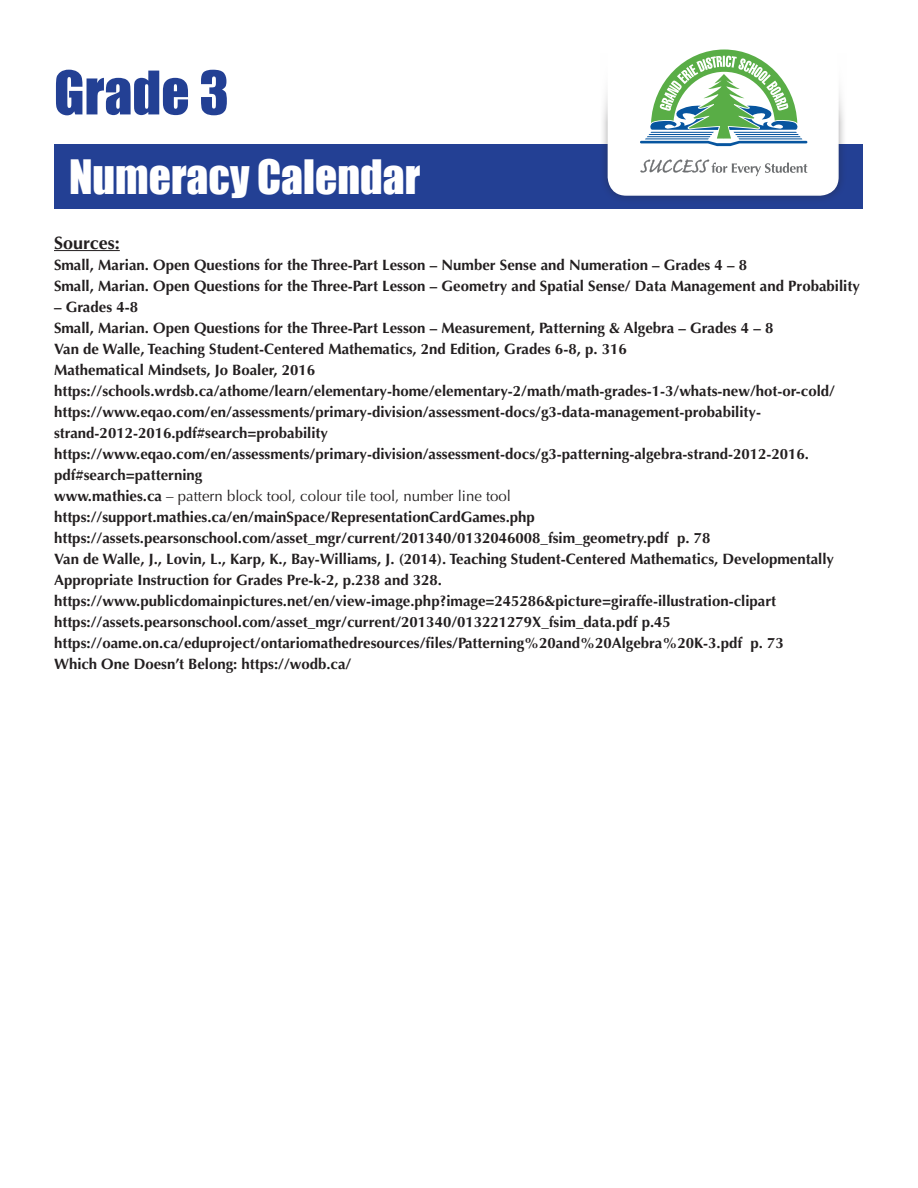
<style>
.page{position:relative;width:918px;height:1188px;background:#fff}
.page>*{position:absolute;margin:0;border:0;box-sizing:border-box;transform-origin:0 0}
.t1{font:55.5px "Impact";color:#234094}
.t2{font:43.5px "Impact";color:#fff}
.t3{font:700 18px "Optima";color:#231f20}
.t4{font:700 15px/21px "Optima";color:#231f20}
.s1{font-weight:400}
</style>
<div class="page">
<div style="left:54px;top:144px;width:808px;height:65px;background:#234094"></div>
<div style="left:599px;top:0;width:248px;height:204px;background:#231f20;opacity:.4"></div>
<div style="left:608px;top:122px;width:231px;height:74px;background:#fff"></div>
<div style="left:586px;top:0;width:272px;height:122px;background:#fff"></div>
<svg style="left:640px;top:50px;width:167px;height:96px"></svg>
<svg style="left:640px;top:159px;width:167px;height:17px;background:#dedfdf"></svg>
<hr style="left:54px;top:250px;width:66px;height:1px;background:#231f20">
<h1 class="t1" style="left:54px;top:50px;width:176px">Grade 3</h1>
<h2 class="t2" style="left:69px;top:143px;width:353px">Numeracy Calendar</h2>
<p class="t3" style="left:54px;top:232px;width:67px">Sources:</p>
<p class="t4" style="left:54px;top:254px;width:807px">Small, Marian. Open Questions for the Three-Part Lesson – Number Sense and Numeration – Grades 4 – 8<br>Small, Marian. Open Questions for the Three-Part Lesson – Geometry and Spatial Sense/ Data Management and Probability</p>
<p class="t4" style="left:54px;top:296px;width:783px">– Grades 4-8<br>Small, Marian. Open Questions for the Three-Part Lesson – Measurement, Patterning &amp; Algebra – Grades 4 – 8<br>Van de Walle, Teaching Student-Centered Mathematics, 2nd Edition, Grades 6-8, p. 316<br>Mathematical Mindsets, Jo Boaler, 2016 https://schools.wrdsb.ca/athome/learn/elementary-home/elementary-2/math/math-grades-1-3/whats-new/hot-or-cold/ https://www.eqao.com/en/assessments/primary-division/assessment-docs/g3-data-management-probability&shy;strand-2012-2016.pdf#search=probability https://www.eqao.com/en/assessments/primary-division/assessment-docs/g3-patterning-algebra-strand-2012-2016. pdf#search=patterning<br>www.mathies.ca <span class="s1">– pattern block tool, colour tile tool, number line tool </span>https://support.mathies.ca/en/mainSpace/RepresentationCardGames.php https://assets.pearsonschool.com/asset_mgr/current/201340/0132046008_fsim_geometry.pdf p. 78<br>Van de Walle, J., Lovin, L., Karp, K., Bay-Williams, J. (2014). Teaching Student-Centered Mathematics, Developmentally Appropriate Instruction for Grades Pre-k-2, p.238 and 328. https://www.publicdomainpictures.net/en/view-image.php?image=245286&amp;picture=giraffe-illustration-clipart https://assets.pearsonschool.com/asset_mgr/current/201340/013221279X_fsim_data.pdf p.45 https://oame.on.ca/eduproject/ontariomathedresources/files/Patterning%20and%20Algebra%20K-3.pdf p. 73<br>Which One Doesn’t Belong: https://wodb.ca/</p>
</div>
